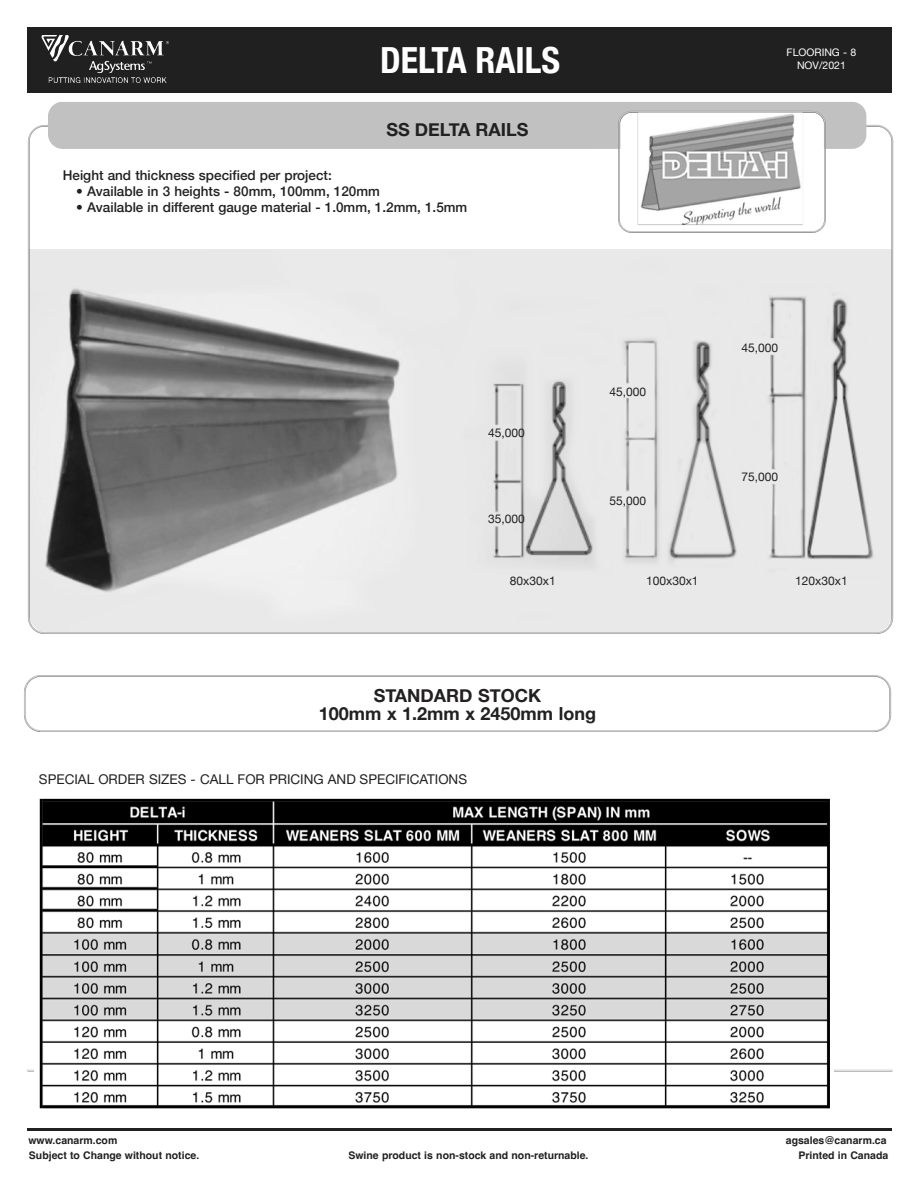
<style>
.page{position:relative;width:918px;height:1188px;background:#fff}
.page>*{position:absolute;margin:0;border:0;box-sizing:border-box;transform-origin:0 0}
.t1{font:700 condensed 36px "Helvetica Neue";color:#fff}
.t2{font:700 18px/18px "Helvetica Neue";color:#222021;text-align:center}
.t3{font:500 13.5px "Helvetica Neue";color:#222021}
.t4{font:13.5px "Helvetica Neue";color:#222021}
.t5{font:12px "Helvetica Neue";color:#222021}
.t6{font:700 10.5px "Helvetica";color:#222021}
.t7{font:10.5px/12.6px "Helvetica Neue";color:#fff;text-align:center}
</style>
<div class="page">
<img style="left:27px;top:124px;width:867px;height:510px">
<img style="left:24px;top:675px;width:868px;height:57px">
<div style="left:27px;top:27px;width:864px;height:66px;background:#212021"></div>
<img style="left:41px;top:35px;width:128px;height:47px">
<img style="left:27px;top:1069px;width:866px;height:3px">
<img style="left:34px;top:798px;width:800px;height:311px">
<svg style="left:48px;top:102px;width:819px;height:129px"></svg>
<img style="left:617px;top:110px;width:210px;height:124px">
<img style="left:620px;top:113px;width:204px;height:118px">
<hr style="left:27px;top:1128px;width:864px;height:3px;background:#212021">
<h1 class="t1" style="left:380px;top:39px;width:181px">DELTA RAILS</h1>
<h2 class="t2" style="left:386px;top:120px;width:144px">SS DELTA RAILS</h2>
<p class="t3" style="left:63px;top:167px;width:270px">Height and thickness specified per project:</p>
<p class="t3" style="left:76px;top:183px;width:305px">• Available in 3 heights - 80mm, 100mm, 120mm</p>
<p class="t3" style="left:76px;top:199px;width:393px">• Available in different gauge material - 1.0mm, 1.2mm, 1.5mm</p>
<p class="t5" style="left:488px;top:425px;width:38px">45,000</p>
<p class="t5" style="left:488px;top:511px;width:38px">35,000</p>
<p class="t5" style="left:610px;top:385px;width:38px">45,000</p>
<p class="t5" style="left:610px;top:494px;width:38px">55,000</p>
<p class="t7" style="left:787px;top:47px;width:71px">FLOORING - 8<br>NOV/2021</p>
<p class="t5" style="left:741px;top:340px;width:38px">45,000</p>
<p class="t5" style="left:741px;top:469px;width:38px">75,000</p>
<p class="t5" style="left:510px;top:574px;width:47px">80x30x1</p>
<p class="t5" style="left:646px;top:574px;width:54px">100x30x1</p>
<p class="t5" style="left:795px;top:574px;width:54px">120x30x1</p>
<h2 class="t2" style="left:319px;top:686px;width:279px">STANDARD STOCK<br>100mm x 1.2mm x 2450mm long</h2>
<p class="t4" style="left:39px;top:775px;width:430px">SPECIAL ORDER SIZES - CALL FOR PRICING AND SPECIFICATIONS</p>
<p class="t6" style="left:28px;top:1136px;width:90px">www.canarm.com</p>
<p class="t6" style="left:786px;top:1136px;width:102px">agsales@canarm.ca</p>
<p class="t6" style="left:29px;top:1151px;width:172px">Subject to Change without notice.</p>
<p class="t6" style="left:348px;top:1151px;width:242px">Swine product is non-stock and non-returnable.</p>
<p class="t6" style="left:798px;top:1151px;width:91px">Printed in Canada</p>
</div>
